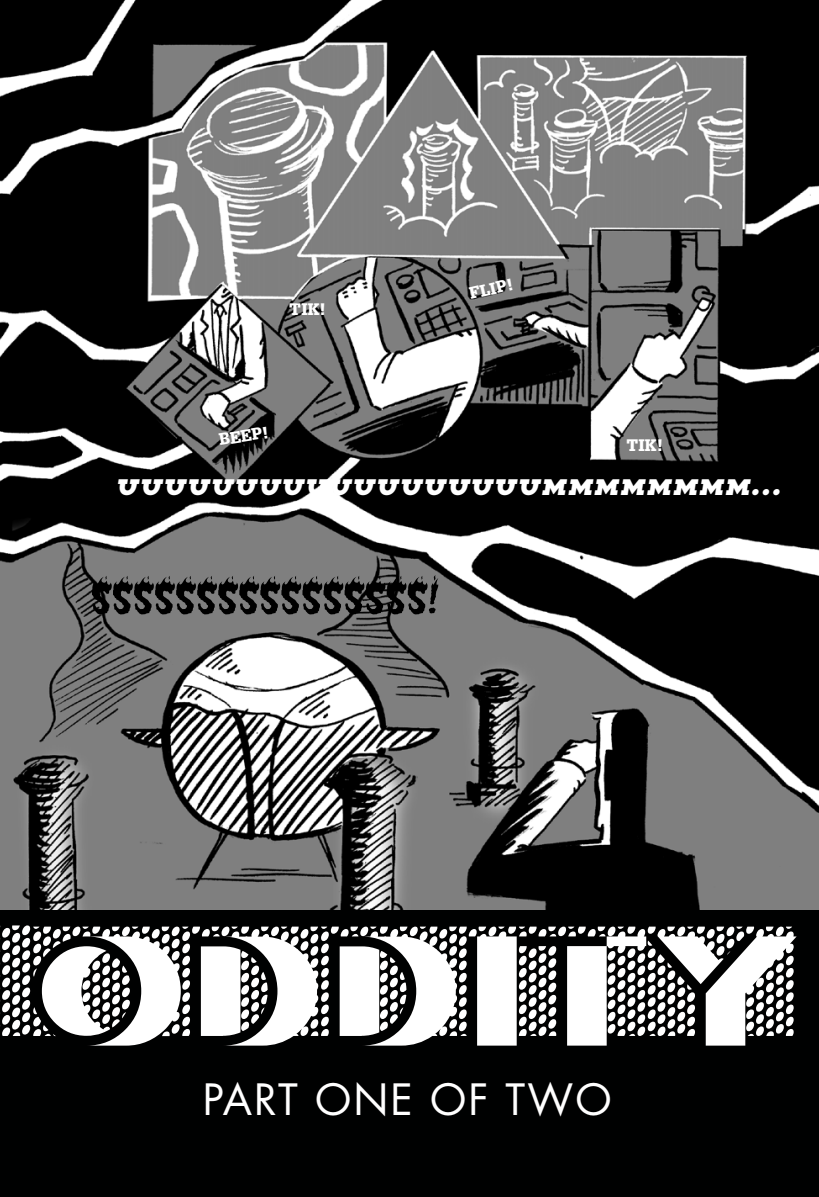
<style>
.page{position:relative;width:819px;height:1197px;background:#fff}
.page>*{position:absolute;margin:0;border:0;box-sizing:border-box;transform-origin:0 0}
.t1{font:148.75px "Le Film Classic";color:#fff}
.t2{font:52.5px "Char BB";color:#000}
.t3{font:42px "Futura";letter-spacing:.05em;color:#fff}
.t4{font:31.5px "Base Twelve Serif SCBI";color:#fff}
.t5{font:17.5px "Square Serif Black DTC";letter-spacing:.035em;color:#fff}
.s1{font-size:151.72px}
</style>
<div class="page">
<img style="left:0;top:0;width:819px;height:911px">
<div style="left:0;top:911px;width:819px;height:286px;background:#000101"></div>
<p class="t5" style="left:289px;top:299px;width:38px">TIK!</p>
<p class="t5" style="left:467px;top:284px;width:46px;rotate:-13deg">FLIP!</p>
<p class="t5" style="left:218px;top:430px;width:51px;rotate:-9deg">BEEP!</p>
<p class="t4" style="left:117px;top:462px;width:668px">uuuuuuuuuuuuuuuuuummmmmmmm…</p>
<p class="t5" style="left:626px;top:435px;width:38px">TIK!</p>
<h2 class="t2" style="left:90px;top:570px;width:351px">SSSSSSSSSSSSSSSS!</h2>
<h1 class="t1" style="left:-18px;top:897px;width:815px"><span class="s1">.</span> ODDITY</h1>
<h3 class="t3" style="left:203px;top:1071px;width:410px">PART ONE OF TWO</h3>
</div>
